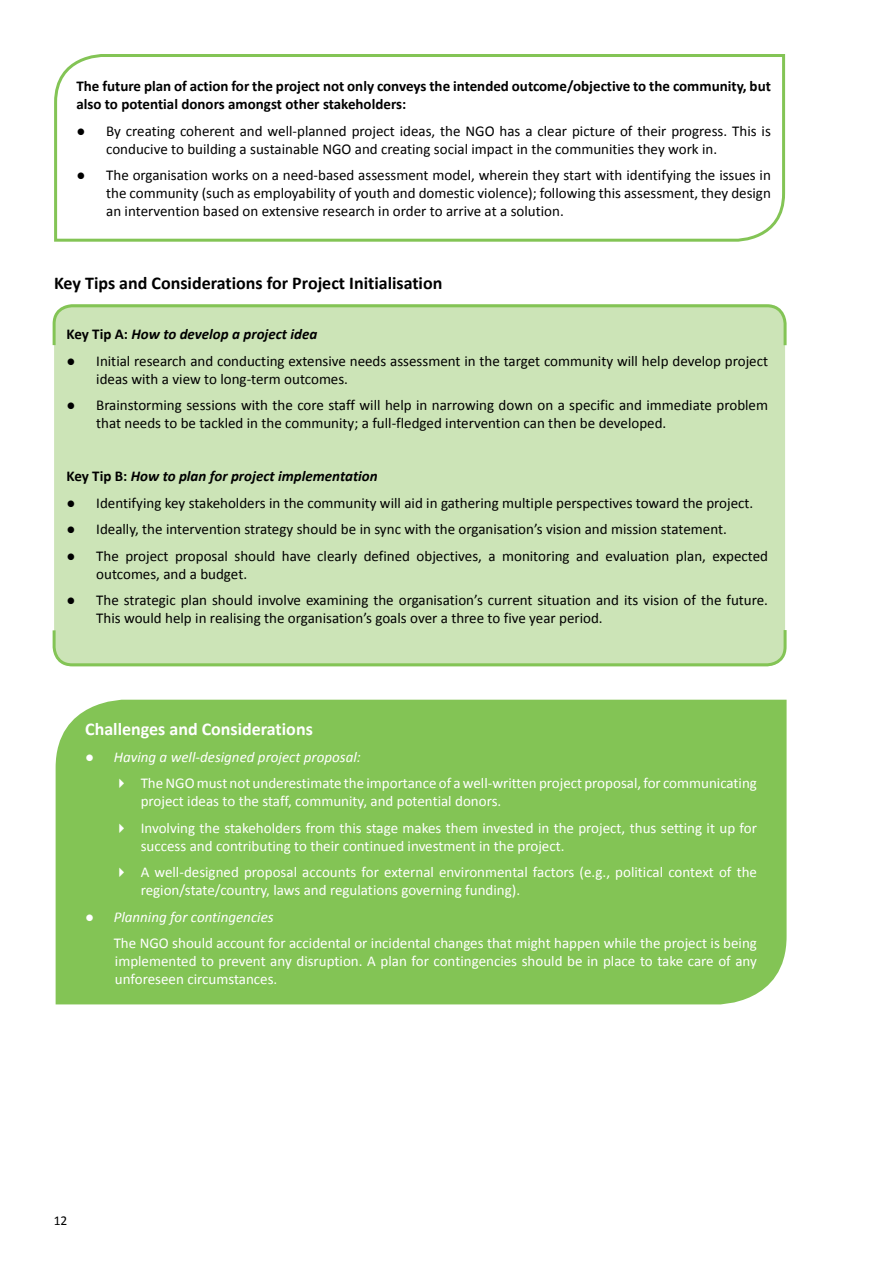
<style>
.page{position:relative;width:893px;height:1263px;background:#fff}
.page>*{position:absolute;margin:0;border:0;box-sizing:border-box;transform-origin:0 0}
.t1{font:700 18px "Calibri";color:#000}
.t2{font:700 18px "Calibri";color:#fff}
.t3{font:15px/18px "Calibri";color:#000}
.t4{font:15px/18px "Calibri";color:#fff}
.t5{font:700 15px/18px "Calibri";color:#000}
.t6{font:italic 700 15px "Calibri";color:#000}
.t7{font:italic 15px "Calibri";color:#fff}
.t8{font:13.5px "Calibri";color:#000}
.s1{font-style:normal}
.s2{font-weight:700;font-style:normal}
.s3{font-weight:700}
.s4{font-style:italic}
</style>
<div class="page">
<div style="left:54px;top:304px;width:731px;height:362px;background:#cce4b7;border-radius:18px"></div>
<svg style="left:54px;top:54px;width:732px;height:188px"></svg>
<svg style="left:52px;top:304px;width:735px;height:42px"></svg>
<svg style="left:52px;top:630px;width:735px;height:37px"></svg>
<div style="left:56px;top:700px;width:731px;height:304px;background:#83c455"></div>
<p class="t5" style="left:76px;top:77px;width:696px">The future plan of action for the project not only conveys the intended outcome/objective to the community, but also to potential donors amongst other stakeholders:</p>
<p class="t3" style="left:106px;top:122px;width:666px;text-indent:-30px">● By creating coherent and well-planned project ideas, the NGO has a clear picture of their progress. This is conducive to building a sustainable NGO and creating social impact in the communities they work in.</p>
<p class="t3" style="left:106px;top:166px;width:666px;text-align:justify;text-indent:-30px">● The organisation works on a need-based assessment model, wherein they start with identifying the issues in the community (such as employability of youth and domestic violence); following this assessment, they design an intervention based on extensive research in order to arrive at a solution.</p>
<p class="t1" style="left:54px;top:271px;width:390px">Key Tips and Considerations for Project Initialisation</p>
<p class="t6" style="left:66px;top:325px;width:252px"><span class="s1">Key Tip A:</span> How to develop a project idea</p>
<p class="t3" style="left:96px;top:352px;width:673px;text-indent:-30px">● Initial research and conducting extensive needs assessment in the target community will help develop project ideas with a view to long-term outcomes.</p>
<p class="t3" style="left:96px;top:396px;width:673px;text-indent:-30px">● Brainstorming sessions with the core staff will help in narrowing down on a specific and immediate problem that needs to be tackled in the community; a full-fledged intervention can then be developed.</p>
<p class="t6" style="left:66px;top:467px;width:313px"><span class="s1">Key Tip B:</span> How to plan for project implementation</p>
<p class="t3" style="left:66px;top:494px;width:688px">● Identifying key stakeholders in the community will aid in gathering multiple perspectives toward the project.</p>
<p class="t3" style="left:66px;top:520px;width:662px">● Ideally, the intervention strategy should be in sync with the organisation’s vision and mission statement.</p>
<p class="t3" style="left:96px;top:547px;width:673px;text-indent:-30px">● The project proposal should have clearly defined objectives, a monitoring and evaluation plan, expected outcomes, and a budget.</p>
<p class="t3" style="left:96px;top:591px;width:673px;text-indent:-30px">● The strategic plan should involve examining the organisation’s current situation and its vision of the future.<br>This would help in realising the organisation’s goals over a three to five year period.</p>
<p class="t2" style="left:85px;top:717px;width:229px">Challenges and Considerations</p>
<p class="t7" style="left:85px;top:746px;width:277px"><span class="s2">●</span> Having a well-designed project proposal:</p>
<p class="t4" style="left:141px;top:774px;width:618px;text-indent:-27px">✔ The NGO must not underestimate the importance of a well-written project proposal, for communicating project ideas to the staff, community, and potential donors.</p>
<p class="t4" style="left:141px;top:819px;width:618px;text-indent:-27px">✔ Involving the stakeholders from this stage makes them invested in the project, thus setting it up for success and contributing to their continued investment in the project.</p>
<p class="t4" style="left:141px;top:863px;width:618px;text-indent:-27px">✔ A well-designed proposal accounts for external environmental factors (e.g., political context of the region/state/country, laws and regulations governing funding).</p>
<p class="t4" style="left:114px;top:903px;width:645px;line-height:26.5px;text-indent:-29px"><span class="s3">●</span> <span class="s4">Planning for contingencies<br></span>The NGO should account for accidental or incidental changes that might happen while the project is being</p>
<p class="t4" style="left:115px;top:952px;width:644px">implemented to prevent any disruption. A plan for contingencies should be in place to take care of any unforeseen circumstances.</p>
<p class="t8" style="left:54px;top:1212px;width:15px">12</p>
</div>
